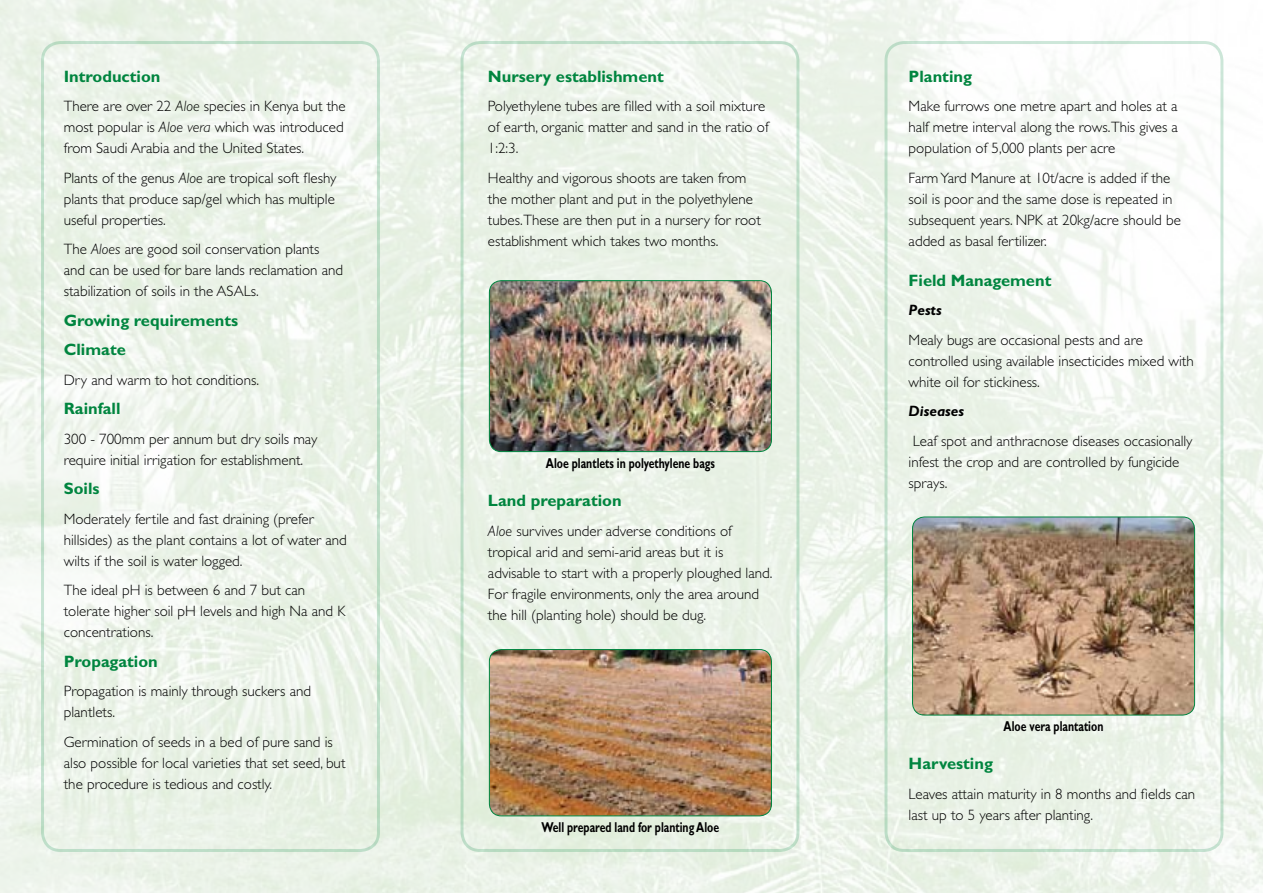
<style>
.page{position:relative;width:1263px;height:893px;background:#fff}
.page>*{position:absolute;margin:0;border:0;box-sizing:border-box;transform-origin:0 0}
.t1{font:700 16.5px/29.5px "Gill Sans";color:#00853f}
.t2{font:300 15px/21px "Gill Sans";color:#000}
.t3{font:italic 700 15px "Gill Sans";color:#000}
.t4{font:700 14.4px "Gill Sans";color:#000;scale:.73 1}
.s1{font-style:italic}
</style>
<div class="page">
<img style="left:0;top:0;width:1263px;height:893px">
<div style="left:41px;top:41px;width:339px;height:811px;border:3px solid #00853f;border-radius:18px"></div>
<div style="left:884px;top:41px;width:339px;height:811px;border:3px solid #00853f;border-radius:18px"></div>
<div style="left:460px;top:41px;width:339px;height:811px;border:3px solid #00853f;border-radius:18px"></div>
<img style="left:489px;top:281px;width:282px;height:171px">
<div style="left:489px;top:280px;width:283px;height:172px;border:1px solid #00853f;border-radius:12px"></div>
<img style="left:489px;top:649px;width:282px;height:167px">
<div style="left:489px;top:649px;width:283px;height:167px;border:1px solid #00853f;border-radius:12px"></div>
<img style="left:912px;top:517px;width:282px;height:198px">
<div style="left:912px;top:517px;width:283px;height:198px;border:1px solid #00853f;border-radius:12px"></div>
<p class="t1" style="left:64px;top:61px;width:98px">Introduction</p>
<p class="t2" style="left:64px;top:96px;width:283px">There are over 22 <span class="s1">Aloe</span> species in Kenya but the most popular is <span class="s1">Aloe vera</span> which was introduced from Saudi Arabia and the United States.</p>
<p class="t2" style="left:64px;top:167px;width:274px;text-align:justify">Plants of the genus <span class="s1">Aloe</span> are tropical soft fleshy plants that produce sap/gel which has multiple useful properties.</p>
<p class="t2" style="left:64px;top:239px;width:281px">The <span class="s1">Aloes</span> are good soil conservation plants and can be used for bare lands reclamation and stabilization of soils in the ASALs.</p>
<p class="t1" style="left:64px;top:305px;width:176px">Growing requirements<br>Climate</p>
<p class="t2" style="left:64px;top:369px;width:197px">Dry and warm to hot conditions.</p>
<p class="t1" style="left:64px;top:394px;width:58px">Rainfall</p>
<p class="t2" style="left:64px;top:429px;width:255px">300 - 700mm per annum but dry soils may require initial irrigation for establishment.</p>
<p class="t1" style="left:64px;top:474px;width:37px">Soils</p>
<p class="t2" style="left:64px;top:509px;width:285px">Moderately fertile and fast draining (prefer hillsides) as the plant contains a lot of water and wilts if the soil is water logged.</p>
<p class="t2" style="left:64px;top:580px;width:283px">The ideal pH is between 6 and 7 but can tolerate higher soil pH levels and high Na and K concentrations.</p>
<p class="t1" style="left:64px;top:646px;width:96px">Propagation</p>
<p class="t2" style="left:64px;top:681px;width:249px">Propagation is mainly through suckers and plantlets.</p>
<p class="t2" style="left:64px;top:732px;width:283px">Germination of seeds in a bed of pure sand is also possible for local varieties that set seed, but the procedure is tedious and costly.</p>
<p class="t1" style="left:488px;top:61px;width:177px">Nursery establishment</p>
<p class="t2" style="left:488px;top:96px;width:282px">Polyethylene tubes are filled with a soil mixture of earth, organic matter and sand in the ratio of<br>1:2:3.</p>
<p class="t2" style="left:488px;top:167px;width:274px">Healthy and vigorous shoots are taken from the mother plant and put in the polyethylene tubes.These are then put in a nursery for root establishment which takes two months.</p>
<p class="t4" style="left:546px;top:454px;width:233px">Aloe plantlets in polyethylene bags</p>
<p class="t1" style="left:488px;top:486px;width:135px">Land preparation</p>
<p class="t2" style="left:488px;top:520px;width:286px"><span class="s1">Aloe</span> survives under adverse conditions of tropical arid and semi-arid areas but it is advisable to start with a properly ploughed land.<br>For fragile environments, only the area around the hill (planting hole) should be dug.</p>
<p class="t4" style="left:542px;top:819px;width:245px">Well prepared land for planting Aloe</p>
<p class="t1" style="left:909px;top:61px;width:65px">Planting</p>
<p class="t2" style="left:909px;top:96px;width:271px;text-align:justify">Make furrows one metre apart and holes at a half metre interval along the rows.This gives a population of 5,000 plants per acre</p>
<p class="t2" style="left:909px;top:167px;width:274px">Farm Yard Manure at 10t/acre is added if the soil is poor and the same dose is repeated in subsequent years. NPK at 20kg/acre should be added as basal fertilizer.</p>
<p class="t1" style="left:909px;top:265px;width:144px">Field Management</p>
<p class="t3" style="left:909px;top:302px;width:35px">Pests</p>
<p class="t2" style="left:909px;top:329px;width:287px">Mealy bugs are occasional pests and are controlled using available insecticides mixed with white oil for stickiness.</p>
<p class="t3" style="left:909px;top:403px;width:57px">Diseases</p>
<p class="t2" style="left:909px;top:431px;width:285px">Leaf spot and anthracnose diseases occasionally infest the crop and are controlled by fungicide sprays.</p>
<p class="t4" style="left:1004px;top:718px;width:138px">Aloe vera plantation</p>
<p class="t1" style="left:909px;top:749px;width:86px">Harvesting</p>
<p class="t2" style="left:909px;top:784px;width:288px">Leaves attain maturity in 8 months and fields can last up to 5 years after planting.</p>
</div>
